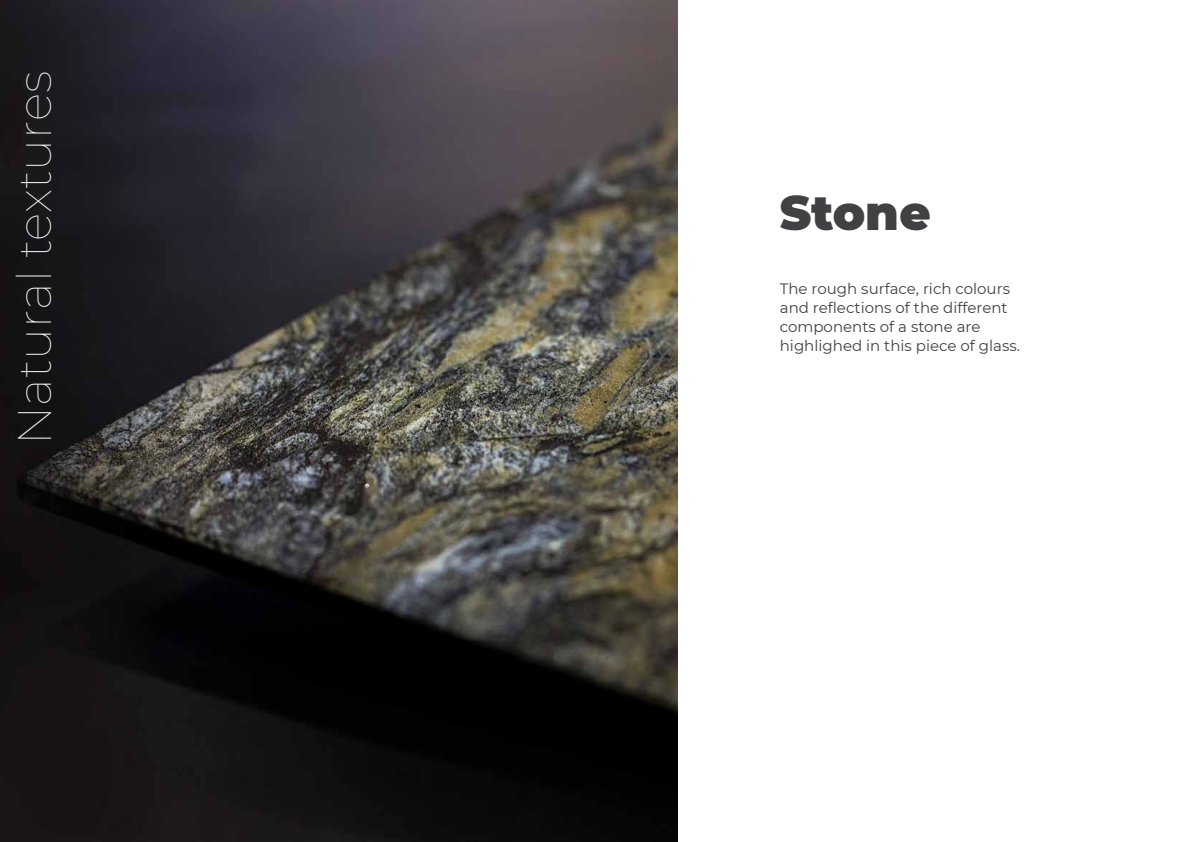
<style>
.page{position:relative;width:1191px;height:842px;background:#fff}
.page>*{position:absolute;margin:0;border:0;box-sizing:border-box;transform-origin:0 0}
.t1{font:100 48px "Montserrat";color:#fff}
.t2{font:900 48px "Montserrat";color:#414042}
.t3{font:15px/19px "Montserrat";color:#414042}
</style>
<div class="page">
<img style="left:0;top:0;width:677px;height:842px">
<h1 class="t1" style="left:2px;top:445px;width:376px;rotate:-90deg">Natural textures</h1>
<h1 class="t2" style="left:780px;top:177px;width:152px">Stone</h1>
<p class="t3" style="left:780px;top:279px;width:242px">The rough surface, rich colours and reflections of the different components of a stone are highlighed in this piece of glass.</p>
</div>
